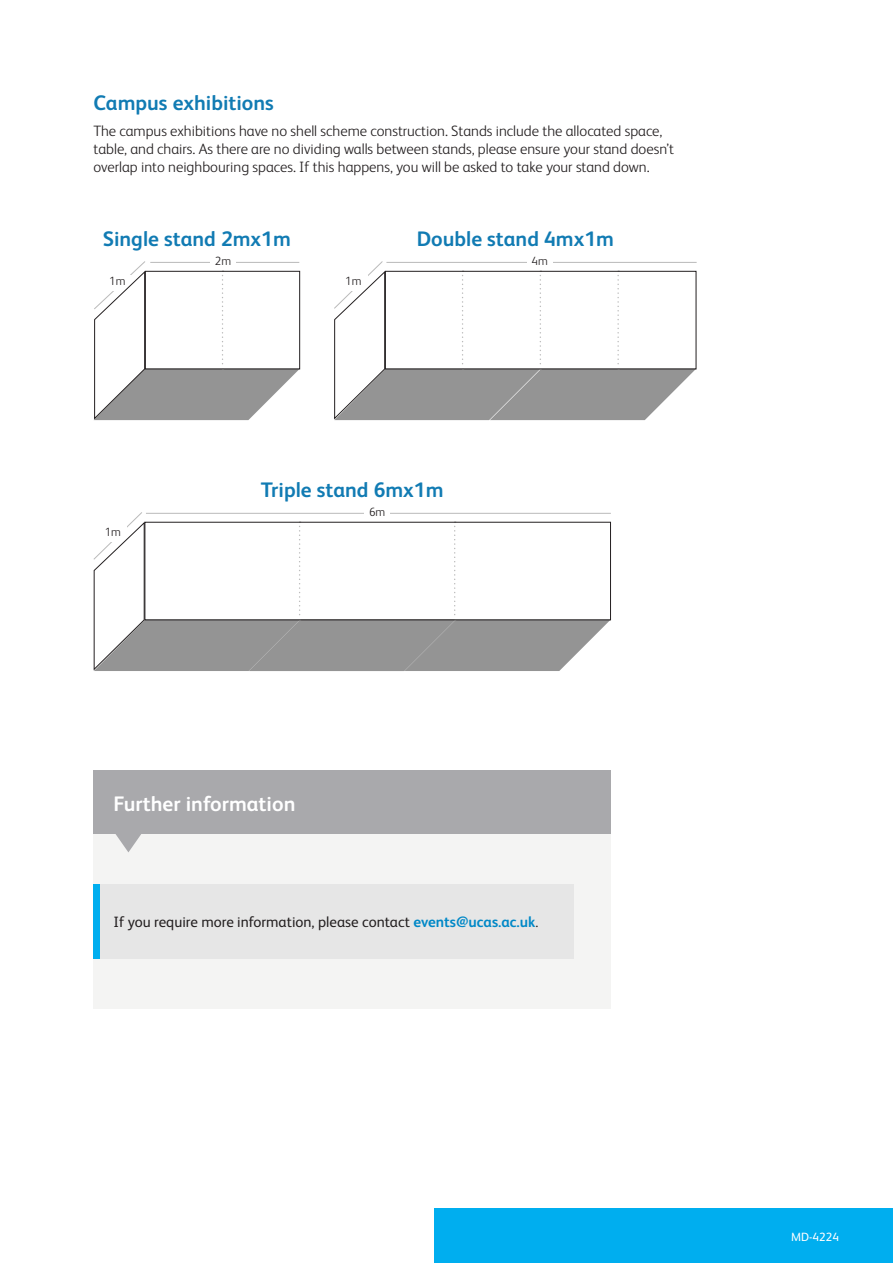
<style>
.page{position:relative;width:893px;height:1263px;background:#fff}
.page>*{position:absolute;margin:0;border:0;box-sizing:border-box;transform-origin:0 0}
.t1{font:700 21px "FS Albert Pro";color:#117bb3}
.t2{font:700 21px "FS Albert Pro";color:#fff}
.t3{font:300 15px/18px "FS Albert Pro";color:#231f20}
.t4{font:15px "FS Albert Pro";color:#231f20}
.t5{font:300 12px "FS Albert Pro";color:#231f20}
.t6{font:12px "FS Albert Pro";color:#fff}
.s1{font-weight:700;color:#0088c7}
.s2{font-weight:300}
</style>
<div class="page">
<div style="left:94px;top:803px;width:517px;height:206px;background:#f4f4f3"></div>
<div style="left:94px;top:884px;width:479px;height:75px;background:#e6e6e6"></div>
<div style="left:94px;top:884px;width:6px;height:75px;background:#00aeef"></div>
<div style="left:435px;top:1209px;width:458px;height:54px;background:#00aeef"></div>
<svg style="left:94px;top:261px;width:206px;height:159px"></svg>
<hr style="left:386px;top:262px;width:311px;height:1px;background:#bababa">
<svg style="left:334px;top:261px;width:362px;height:159px"></svg>
<svg style="left:93px;top:512px;width:518px;height:159px"></svg>
<div style="left:145px;top:522px;width:466px;height:98px;border:1px solid #231f20"></div>
<div style="left:94px;top:770px;width:517px;height:64px;background:#a9a9ac"></div>
<svg style="left:115px;top:834px;width:26px;height:18px"></svg>
<h1 class="t1" style="left:94px;top:88px;width:182px">Campus exhibitions</h1>
<p class="t3" style="left:94px;top:121px;width:582px">The campus exhibitions have no shell scheme construction. Stands include the allocated space, table, and chairs. As there are no dividing walls between stands, please ensure your stand doesn’t overlap into neighbouring spaces. If this happens, you will be asked to take your stand down.</p>
<h1 class="t1" style="left:103px;top:224px;width:190px">Single stand 2mx1m</h1>
<p class="t5" style="left:215px;top:253px;width:18px">2m</p>
<p class="t5" style="left:109px;top:272px;width:18px">1m</p>
<p class="t5" style="left:345px;top:272px;width:18px">1m</p>
<h1 class="t1" style="left:417px;top:224px;width:199px">Double stand 4mx1m</h1>
<p class="t5" style="left:532px;top:253px;width:18px">4m</p>
<p class="t5" style="left:105px;top:523px;width:18px">1m</p>
<h1 class="t1" style="left:261px;top:475px;width:184px">Triple stand 6mx1m</h1>
<p class="t5" style="left:369px;top:504px;width:18px">6m</p>
<h1 class="t2" style="left:114px;top:788px;width:183px">Further information</h1>
<p class="t4" style="left:114px;top:912px;width:426px">If you require more information, please contact <span class="s1">events@ucas.ac.uk</span><span class="s2">.</span></p>
<p class="t6" style="left:791px;top:1228px;width:49px">MD-4224</p>
</div>
